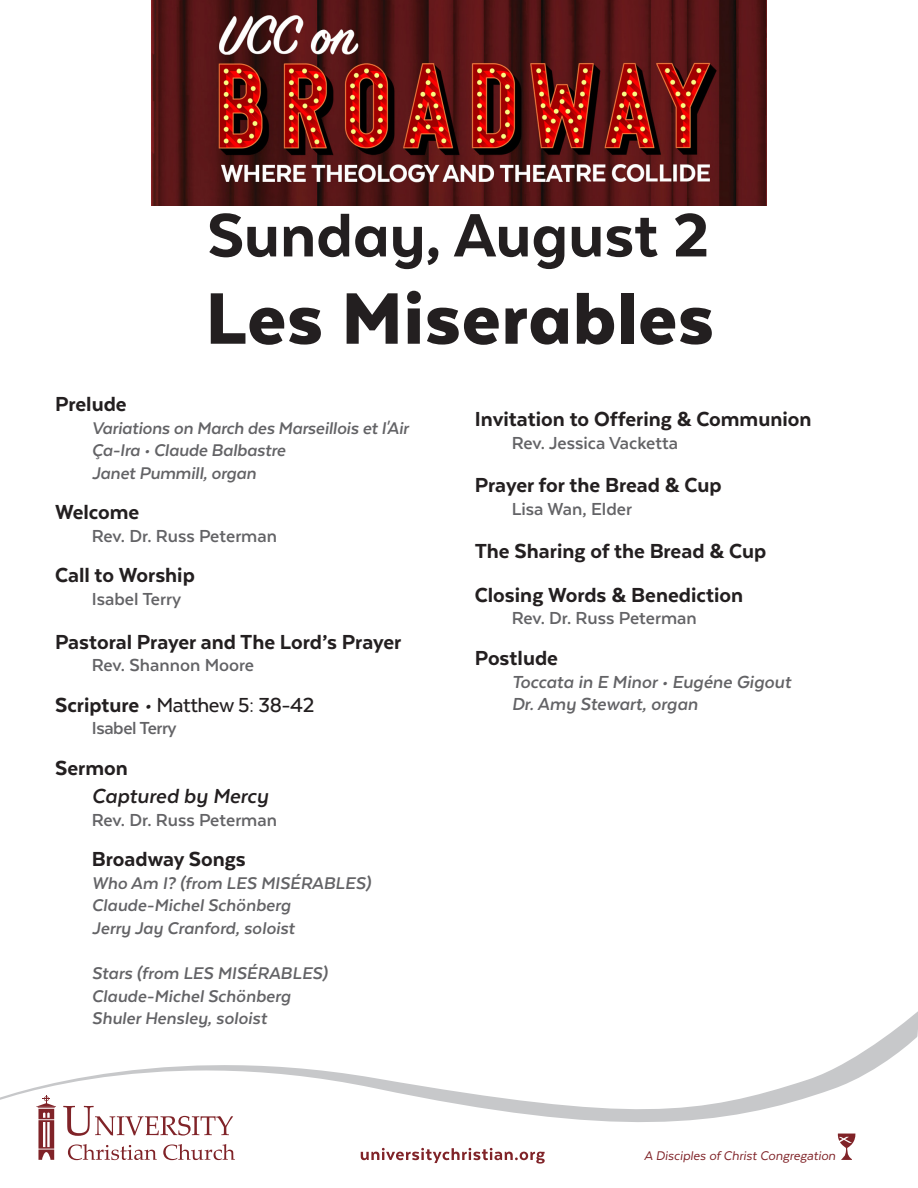
<style>
.page{position:relative;width:918px;height:1188px;background:#fff}
.page>*{position:absolute;margin:0;border:0;box-sizing:border-box;transform-origin:0 0}
.t1{font:900 84px "Texta Alt";letter-spacing:.01em;color:#231f20}
.t2{font:800 70.5px "Texta Alt";color:#231f20}
.Worship_Subtitle{font:800 23.4px "Texta";color:#231f20}
.Worship_Subtitle-2{font:500 23.4px "Texta";letter-spacing:-.02em;color:#231f20}
.Worship_Subtitle-3{font:italic 700 23.4px/28.5px "Texta";color:#231f20}
.Worship_Subtitle-4{font:700 20.1px "Texta";color:#636366}
.Worship_Subtitle-5{font:italic 700 20.1px/22.6px "Texta";color:#636366}
.Worship_Subtitle-6{font:700 20.1px "Texta";letter-spacing:-.02em;color:#636366}
.Worship_Subtitle-7{font:italic 700 19.5px/22.6px "Texta";color:#636366}
.t3{font:italic 14.4px "Texta Alt";color:#802328}
.s1{font-weight:800}
.s2{font-weight:700;font-style:italic}
.s3{font-weight:800;font-style:normal}
</style>
<div class="page">
<svg style="left:0;top:1036px;width:918px;height:125px"></svg>
<svg style="left:63px;top:1106px;width:170px;height:30px"></svg>
<svg style="left:68px;top:1144px;width:89px;height:16px"></svg>
<svg style="left:163px;top:1144px;width:72px;height:16px"></svg>
<svg style="left:36px;top:1095px;width:20px;height:65px"></svg>
<svg style="left:838px;top:1134px;width:19px;height:26px"></svg>
<svg style="left:361px;top:1148px;width:184px;height:16px"></svg>
<img style="left:151px;top:0;width:616px;height:205px">
<p class="t2" style="left:207px;top:199px;width:504px">Sunday, August 2</p>
<p class="t1" style="left:206px;top:275px;width:510px">Les Miserables</p>
<p class="Worship_Subtitle" style="left:55px;top:392px;width:73px">Prelude</p>
<p class="Worship_Subtitle-7" style="left:92px;top:416px;width:318px">Variations on March des Marseillois et l'Air<br>Ça-Ira • Claude Balbastre</p>
<p class="Worship_Subtitle-7" style="left:92px;top:462px;width:166px">Janet Pummill, organ</p>
<p class="Worship_Subtitle" style="left:55px;top:500px;width:86px">Welcome</p>
<p class="Worship_Subtitle-4" style="left:92px;top:526px;width:187px">Rev. Dr. Russ Peterman</p>
<p class="Worship_Subtitle" style="left:55px;top:563px;width:141px">Call to Worship</p>
<p class="Worship_Subtitle-4" style="left:92px;top:589px;width:91px">Isabel Terry</p>
<p class="Worship_Subtitle" style="left:55px;top:629px;width:348px">Pastoral Prayer and The Lord’s Prayer</p>
<p class="Worship_Subtitle-4" style="left:92px;top:655px;width:164px">Rev. Shannon Moore</p>
<p class="Worship_Subtitle-2" style="left:55px;top:693px;width:261px"><span class="s1">Scripture</span> <span class="s2">•</span> Matthew 5: 38-42</p>
<p class="Worship_Subtitle-6" style="left:92px;top:718px;width:86px">Isabel Terry</p>
<p class="Worship_Subtitle-3" style="left:92px;top:753px;width:178px;text-indent:-37px"><span class="s3">Sermon<br></span>Captured by Mercy</p>
<p class="Worship_Subtitle-4" style="left:92px;top:809px;width:187px">Rev. Dr. Russ Peterman</p>
<p class="Worship_Subtitle" style="left:92px;top:847px;width:155px">Broadway Songs</p>
<p class="Worship_Subtitle-7" style="left:92px;top:871px;width:281px">Who Am I? (from LES MISÉRABLES)<br>Claude-Michel Schönberg</p>
<p class="Worship_Subtitle-7" style="left:92px;top:917px;width:204px">Jerry Jay Cranford, soloist</p>
<p class="Worship_Subtitle-7" style="left:92px;top:962px;width:237px">Stars (from LES MISÉRABLES)<br>Claude-Michel Schönberg</p>
<p class="Worship_Subtitle-7" style="left:92px;top:1007px;width:176px">Shuler Hensley, soloist</p>
<p class="Worship_Subtitle" style="left:475px;top:407px;width:338px">Invitation to Offering &amp; Communion</p>
<p class="Worship_Subtitle-4" style="left:512px;top:432px;width:168px">Rev. Jessica Vacketta</p>
<p class="Worship_Subtitle" style="left:475px;top:473px;width:248px">Prayer for the Bread &amp; Cup</p>
<p class="Worship_Subtitle-4" style="left:512px;top:499px;width:122px">Lisa Wan, Elder</p>
<p class="Worship_Subtitle" style="left:475px;top:539px;width:293px">The Sharing of the Bread &amp; Cup</p>
<p class="Worship_Subtitle" style="left:475px;top:583px;width:270px">Closing Words &amp; Benediction</p>
<p class="Worship_Subtitle-4" style="left:512px;top:608px;width:187px">Rev. Dr. Russ Peterman</p>
<p class="Worship_Subtitle" style="left:475px;top:646px;width:85px">Postlude</p>
<p class="Worship_Subtitle-5" style="left:512px;top:670px;width:281px">Toccata in E Minor • Eugéne Gigout<br>Dr. Amy Stewart, organ</p>
<p class="t3" style="left:644px;top:1148px;width:193px">A Disciples of Christ Congregation</p>
</div>
